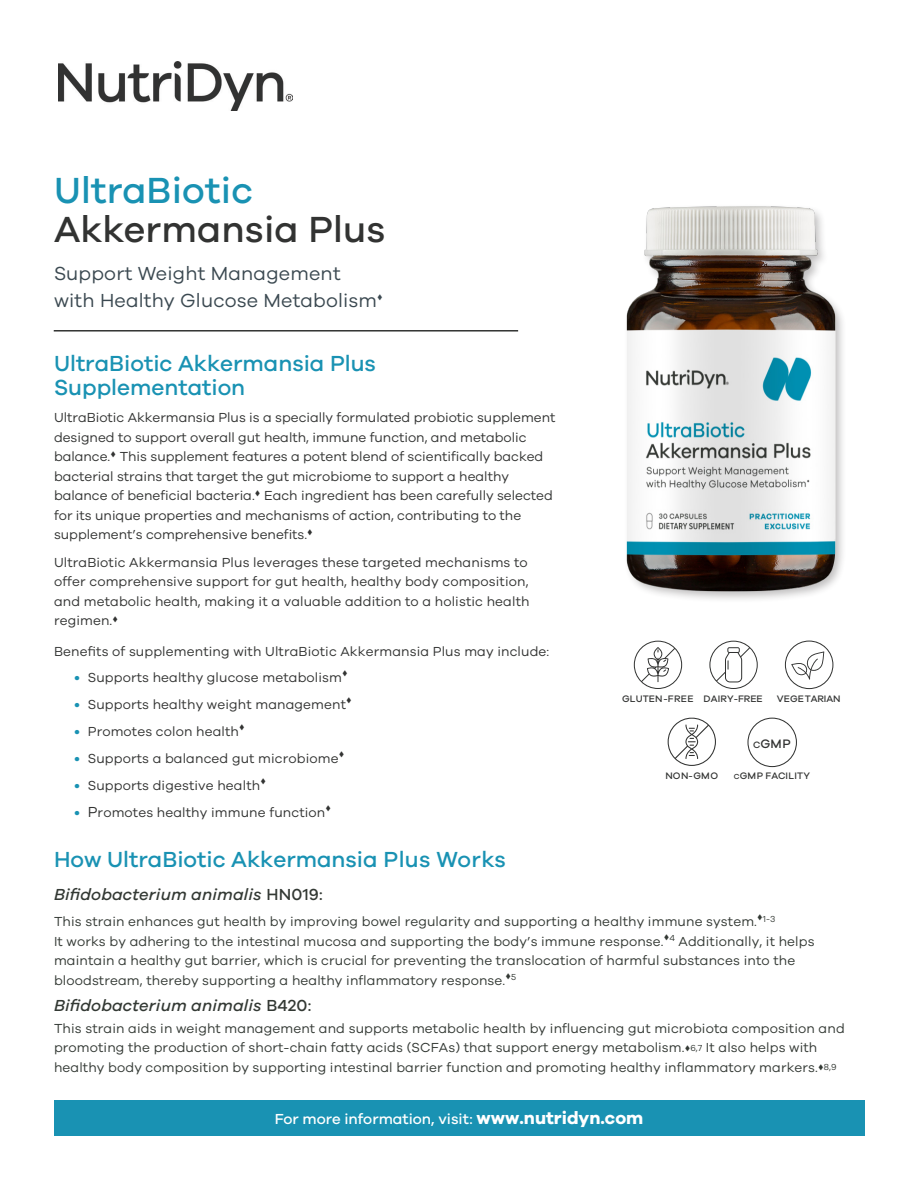
<style>
.page{position:relative;width:918px;height:1188px;background:#fff}
.page>*{position:absolute;margin:0;border:0;box-sizing:border-box;transform-origin:0 0}
.t1{font:500 37.5px "Galano Grotesque";letter-spacing:.005em;color:#323332}
.t2{font:500 37.5px "Galano Grotesque";letter-spacing:.005em;color:#1992b3}
.t3{font:500 22.5px/24px "Galano Grotesque";color:#1992b3}
.t4{font:19.5px "Galano Grotesque";letter-spacing:.01em;color:#3b4951}
.t5{font:italic 500 16.5px "Galano Grotesque";letter-spacing:.01em;color:#333934}
.t6{font:500 15px "Galano Grotesque";color:#fff}
.t7{font:13.5px/19.5px "Galano Grotesque";letter-spacing:.01em;color:#323332}
.t8{font:13.5px/19.5px "Galano Grotesque";letter-spacing:.01em;color:#333934}
.t9{font:500 12.6px "Galano Grotesque";color:#323332}
.t10{font:500 9.75px "Galano Grotesque";color:#323332}
.s1{font-size:15px;color:#1992b3}
.s2{font-size:15px}
.s3{font-style:normal}
.s4{font-size:9px}
.s5{font-size:9.45px}
.s6{font-size:7.5px}
.s7{font-weight:700;font-size:18px}
</style>
<div class="page">
<div style="left:54px;top:1101px;width:811px;height:35px;background:#1992b3"></div>
<hr style="left:54px;top:330px;width:464px;height:2px;background:#323332">
<img style="left:58px;top:61px;width:235px;height:49px">
<div style="left:624px;top:203px;width:223px;height:401px;background:#231f20;opacity:.29"></div>
<img style="left:624px;top:203px;width:223px;height:391px">
<svg style="left:668px;top:717px;width:48px;height:49px"></svg>
<svg style="left:634px;top:641px;width:48px;height:48px"></svg>
<svg style="left:709px;top:641px;width:49px;height:48px"></svg>
<svg style="left:785px;top:641px;width:48px;height:48px"></svg>
<svg style="left:747px;top:718px;width:50px;height:49px"></svg>
<p class="t2" style="left:54px;top:168px;width:201px">UltraBiotic</p>
<p class="t1" style="left:54px;top:207px;width:333px">Akkermansia Plus</p>
<p class="t4" style="left:54px;top:262px;width:288px">Support Weight Management</p>
<p class="t4" style="left:54px;top:289px;width:325px">with Healthy Glucose Metabolism</p>
<p class="t3" style="left:54px;top:351px;width:323px">UltraBiotic Akkermansia Plus<br>Supplementation</p>
<p class="t7" style="left:54px;top:407px;width:503px">UltraBiotic Akkermansia Plus is a specially formulated probiotic supplement designed to support overall gut health, immune function, and metabolic balance.▼ This supplement features a potent blend of scientifically backed bacterial strains that target the gut microbiome to support a healthy balance of beneficial bacteria.▼ Each ingredient has been carefully selected for its unique properties and mechanisms of action, contributing to the supplement’s comprehensive benefits.▼</p>
<p class="t7" style="left:54px;top:552px;width:477px">UltraBiotic Akkermansia Plus leverages these targeted mechanisms to offer comprehensive support for gut health, healthy body composition, and metabolic health, making it a valuable addition to a holistic health regimen.▼</p>
<p class="t7" style="left:54px;top:641px;width:497px">Benefits of supplementing with UltraBiotic Akkermansia Plus may include:</p>
<p class="t7" style="left:74px;top:668px;width:275px"><span class="s1">•</span> Supports healthy glucose metabolism▼</p>
<p class="t7" style="left:74px;top:695px;width:279px"><span class="s1">•</span> Supports healthy weight management▼</p>
<p class="t7" style="left:74px;top:722px;width:172px"><span class="s1">•</span> Promotes colon health▼</p>
<p class="t7" style="left:74px;top:749px;width:272px"><span class="s1">•</span> Supports a balanced gut microbiome▼</p>
<p class="t7" style="left:74px;top:776px;width:193px"><span class="s1">•</span> Supports digestive health▼</p>
<p class="t7" style="left:74px;top:803px;width:258px"><span class="s1">•</span> <span class="s2">P</span>romotes healthy immune function▼</p>
<p class="t3" style="left:54px;top:847px;width:453px">How UltraBiotic Akkermansia Plus Works</p>
<p class="t5" style="left:54px;top:885px;width:270px">Bifidobacterium animalis <span class="s3">HN019:</span></p>
<p class="t8" style="left:54px;top:912px;width:762px">This strain enhances gut health by improving bowel regularity and supporting a healthy immune system.▼<sup>1-3<br></sup>It works by adhering to the intestinal mucosa and supporting the body’s immune response.▼<sup>4</sup> Additionally, it helps maintain a healthy gut barrier, which is crucial for preventing the translocation of harmful substances into the bloodstream, thereby supporting a healthy inflammatory response.▼<sup>5</sup></p>
<p class="t5" style="left:54px;top:996px;width:259px">Bifidobacterium animalis <span class="s3">B420:</span></p>
<p class="t8" style="left:54px;top:1018px;width:792px">This strain aids in weight management and supports metabolic health by influencing gut microbiota composition and promoting the production of short-chain fatty acids (SCFAs) that support energy metabolism.▼<span class="s4">6,7</span> It also helps with healthy body composition by supporting intestinal barrier function and promoting healthy inflammatory markers.▼<span class="s4">8,9</span></p>
<p class="t10" style="left:622px;top:693px;width:142px">GLUTEN-FREE DAIRY-FREE</p>
<p class="t10" style="left:777px;top:693px;width:65px">VEGETARIAN</p>
<p class="t9" style="left:753px;top:736px;width:39px"><span class="s5">C</span>GMP</p>
<p class="t10" style="left:734px;top:770px;width:78px"><span class="s6">C</span>GMP FACILITY</p>
<p class="t10" style="left:665px;top:770px;width:54px">NON-GMO</p>
<p class="t6" style="left:275px;top:1110px;width:370px">For more information, visit: <span class="s7">www.nutridyn.com</span></p>
</div>
